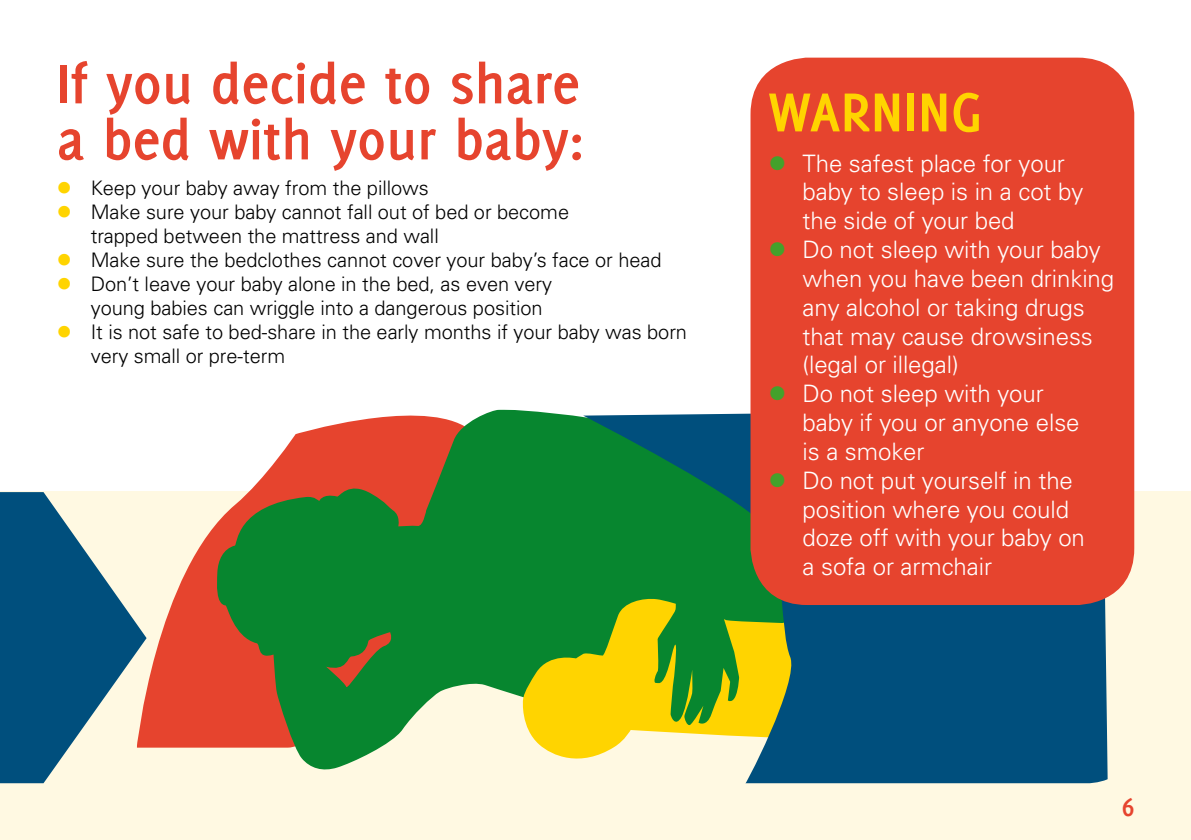
<style>
.page{position:relative;width:1191px;height:840px;background:#fff}
.page>*{position:absolute;margin:0;border:0;box-sizing:border-box;transform-origin:0 0}
.t1{font:700 60px/56px "Delicious";letter-spacing:-.005em;color:#e6442e}
.t2{font:700 60px "Delicious";color:#ffd400}
.t3{font:700 28px "Delicious";color:#e6442e}
.t4{font:300 24px/28.8px "Univers";letter-spacing:-.005em;color:#fff}
.t5{font:300 20px/24px "Univers";letter-spacing:-.005em;color:#000}
.s1{color:#ffd400}
.s2{color:#44a12b}
</style>
<div class="page">
<div style="left:0;top:491px;width:1191px;height:348px;background:#fff9e2"></div>
<svg style="left:0;top:492px;width:147px;height:290px;fill:#004f7d"></svg>
<svg style="left:137px;top:492px;width:79px;height:255px;fill:#e6442e"></svg>
<svg style="left:216px;top:409px;width:367px;height:361px;fill:#07862f"></svg>
<svg style="left:520px;top:595px;width:63px;height:172px;background:#97b72e"></svg>
<svg style="left:583px;top:413px;width:524px;height:369px;background:#367b5d"></svg>
<div style="left:750px;top:58px;width:384px;height:546px;background:#e6442e;border-radius:57px"></div>
<h1 class="t1" style="left:57px;top:55px;width:529px">If you decide to share a bed with your baby:</h1>
<p class="t5" style="left:57px;top:176px;width:373px"><span class="s1">●</span> Keep your baby away from the pillows</p>
<p class="t5" style="left:91px;top:200px;width:480px;text-indent:-34px"><span class="s1">●</span> Make sure your baby cannot fall out of bed or become trapped between the mattress and wall</p>
<p class="t5" style="left:57px;top:248px;width:606px"><span class="s1">●</span> Make sure the bedclothes cannot cover your baby’s face or head</p>
<p class="t5" style="left:91px;top:272px;width:463px;text-indent:-34px"><span class="s1">●</span> Don’t leave your baby alone in the bed, as even very young babies can wriggle into a dangerous position</p>
<p class="t5" style="left:91px;top:320px;width:598px;text-indent:-34px"><span class="s1">●</span> It is not safe to bed-share in the early months if your baby was born very small or pre-term</p>
<h1 class="t2" style="left:768px;top:77px;width:215px">WARNING</h1>
<p class="t4" style="left:802px;top:149px;width:282px;text-indent:-34px"><span class="s2">●</span> The safest place for your baby to sleep is in a cot by the side of your bed</p>
<p class="t4" style="left:802px;top:235px;width:313px;text-indent:-34px"><span class="s2">●</span> Do not sleep with your baby when you have been drinking any alcohol or taking drugs that may cause drowsiness (legal or illegal)</p>
<p class="t4" style="left:802px;top:379px;width:278px;text-indent:-34px"><span class="s2">●</span> Do not sleep with your baby if you or anyone else is a smoker</p>
<p class="t4" style="left:802px;top:465px;width:284px;text-indent:-34px"><span class="s2">●</span> Do not put yourself in the position where you could doze off with your baby on a sofa or armchair</p>
<h2 class="t3" style="left:1121px;top:790px;width:14px">6</h2>
</div>
